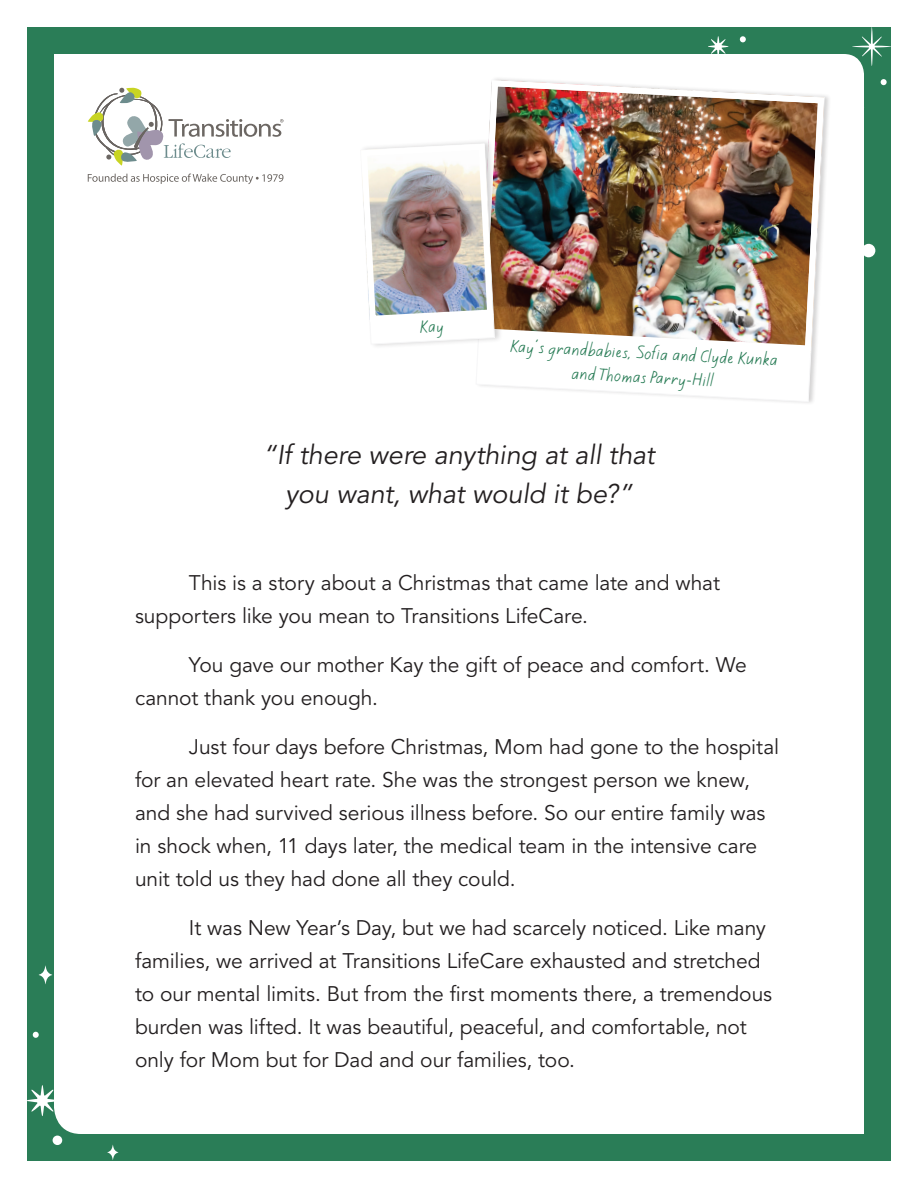
<style>
.page{position:relative;width:918px;height:1188px;background:#fff}
.page>*{position:absolute;margin:0;border:0;box-sizing:border-box;transform-origin:0 0}
.t1{font:italic 27px/39px "Avenir";letter-spacing:-.01em;color:#231f20;text-align:center}
.t2{font:21px/33px "Avenir";letter-spacing:-.005em;color:#231f20}
.t3{font:13.5px/24px "Kiwi School Handwriting";color:#2a7d57;text-align:center}
</style>
<div class="page">
<div style="left:27px;top:27px;width:864px;height:1134px;background:#2a7d57"></div>
<div style="left:54px;top:54px;width:810px;height:1080px;background:#fff"></div>
<svg style="left:88px;top:174px;width:196px;height:10px;background:#dfdedd"></svg>
<svg style="left:88px;top:88px;width:196px;height:78px;background:#e7e8e6"></svg>
<svg style="left:852px;top:27px;width:39px;height:39px"></svg>
<svg style="left:851px;top:98px;width:13px;height:19px"></svg>
<svg style="left:881px;top:79px;width:6px;height:6px"></svg>
<svg style="left:708px;top:36px;width:21px;height:21px"></svg>
<svg style="left:740px;top:36px;width:6px;height:6px"></svg>
<div style="left:862px;top:244px;width:13px;height:13px;background:#fff;border-radius:50%"></div>
<svg style="left:27px;top:1085px;width:31px;height:31px"></svg>
<div style="left:53px;top:1136px;width:9px;height:9px;background:#fff;border-radius:50%"></div>
<svg style="left:33px;top:1032px;width:6px;height:6px"></svg>
<svg style="left:39px;top:965px;width:13px;height:19px"></svg>
<svg style="left:107px;top:1145px;width:11px;height:15px"></svg>
<div style="left:475px;top:76px;width:356px;height:330px;background:#fff"></div>
<svg style="left:480px;top:356px;width:336px;height:46px"></svg>
<img style="left:489px;top:78px;width:338px;height:278px">
<div style="left:359px;top:139px;width:144px;height:210px;background:#231f20;opacity:.2"></div>
<img style="left:358px;top:141px;width:138px;height:204px">
<p class="t3" style="left:511px;top:335px;width:269px;rotate:3deg">Kay’s grandbabies, Sofia and Clyde Kunka and Thomas Parry-Hill</p>
<p class="t1" style="left:263px;top:436px;width:393px">“If there were anything at all that you want, what would it be?”</p>
<p class="t2" style="left:135px;top:567px;width:586px;text-indent:54px">This is a story about a Christmas that came late and what supporters like you mean to Transitions LifeCare.</p>
<p class="t2" style="left:135px;top:649px;width:613px;text-indent:54px">You gave our mother Kay the gift of peace and comfort. We cannot thank you enough.</p>
<p class="t2" style="left:135px;top:731px;width:646px;text-indent:54px">Just four days before Christmas, Mom had gone to the hospital for an elevated heart rate. She was the strongest person we knew, and she had survived serious illness before. So our entire family was in shock when, 11 days later, the medical team in the intensive care unit told us they had done all they could.</p>
<p class="t2" style="left:135px;top:912px;width:639px;text-indent:54px">It was New Year’s Day, but we had scarcely noticed. Like many families, we arrived at Transitions LifeCare exhausted and stretched to our mental limits. But from the first moments there, a tremendous burden was lifted. It was beautiful, peaceful, and comfortable, not only for Mom but for Dad and our families, too.</p>
</div>
